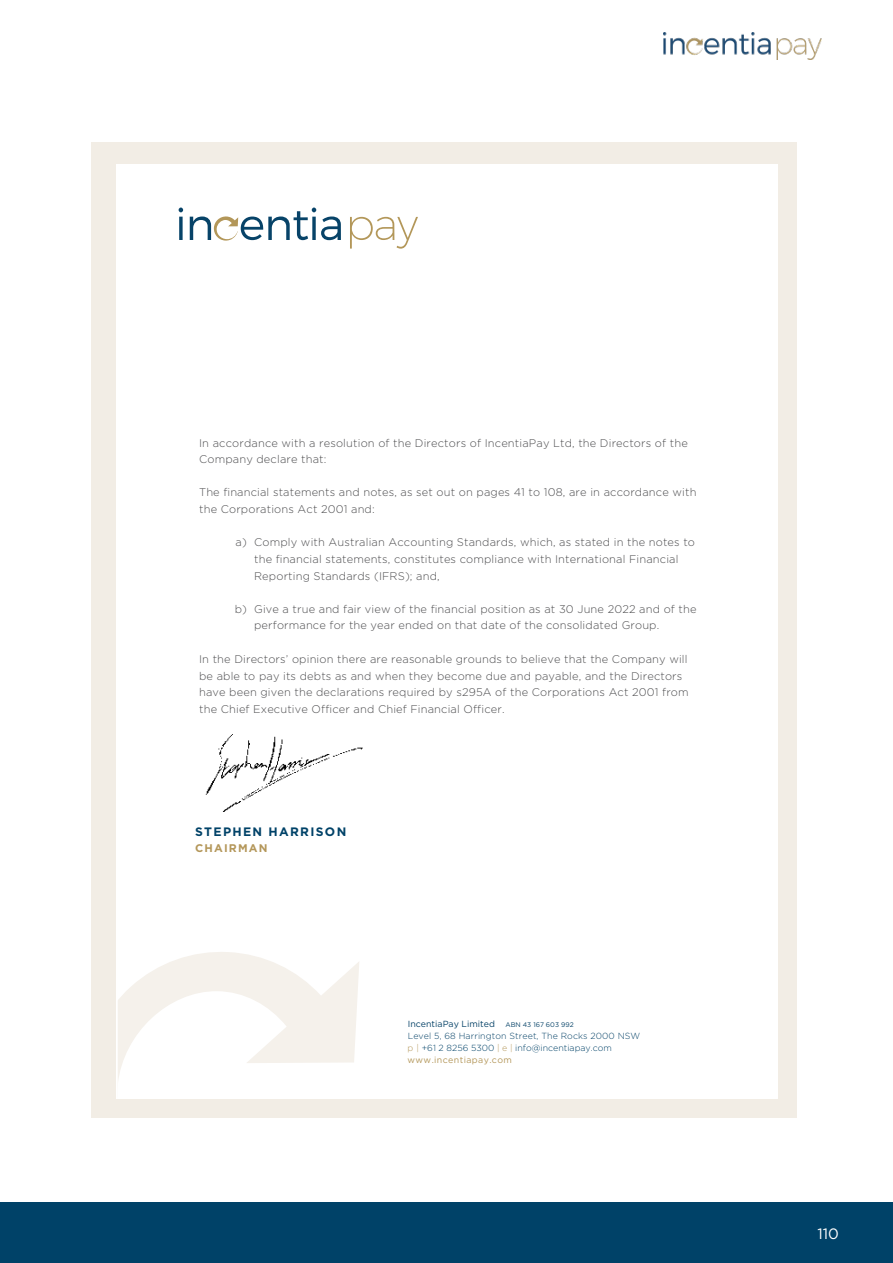
<style>
.page{position:relative;width:893px;height:1263px;background:#fff}
.page>*{position:absolute;margin:0;border:0;box-sizing:border-box;transform-origin:0 0}
.t1{font:15px "Gotham";color:#fff}
.t2{font:700 12.15px "Gotham";letter-spacing:.11em;color:#004268}
.t3{font:300 11.1px/16.6px "Gotham";letter-spacing:.015em;color:#4d4d4f}
.t4{font:700 11.1px "Gotham";letter-spacing:.105em;color:#b4975a}
.t5{font:300 8.85px/12.1px "Gotham";letter-spacing:.01em;color:#074368}
.t6{font:300 8.85px "Gotham";color:#004268}
.t7{font:8.85px "Gotham";letter-spacing:.045em;color:#b4975a}
.s1{font-weight:400}
.s2{font-weight:400;font-size:6.6px}
.s3{color:#b4975a}
</style>
<div class="page">
<img style="left:663px;top:33px;width:159px;height:27px">
<div style="left:0;top:1202px;width:893px;height:61px;background:#004268"></div>
<div style="left:91px;top:142px;width:706px;height:976px;background:#f2ede5"></div>
<div style="left:119px;top:167px;width:656px;height:929px;background:#fff"></div>
<svg style="left:119px;top:950px;width:240px;height:146px"></svg>
<svg style="left:179px;top:208px;width:4px;height:32px"></svg>
<svg style="left:350px;top:217px;width:68px;height:32px;background:#f0ebe0"></svg>
<svg style="left:190px;top:208px;width:151px;height:33px;background:#c5d1d7"></svg>
<img style="left:197px;top:727px;width:170px;height:93px">
<p class="t3" style="left:199px;top:434px;width:490px">In accordance with a resolution of the Directors of IncentiaPay Ltd, the Directors of the<br>Company declare that:</p>
<p class="t3" style="left:199px;top:484px;width:499px">The financial statements and notes, as set out on pages 41 to 108, are in accordance with the Corporations Act 2001 and:</p>
<p class="t3" style="left:254px;top:534px;width:442px;text-indent:-19px">a) Comply with Australian Accounting Standards, which, as stated in the notes to the financial statements, constitutes compliance with International Financial<br>Reporting Standards (IFRS); and,</p>
<p class="t3" style="left:254px;top:600px;width:444px;text-indent:-19px">b) Give a true and fair view of the financial position as at 30 June 2022 and of the performance for the year ended on that date of the consolidated Group.</p>
<p class="t3" style="left:199px;top:650px;width:491px">In the Directors’ opinion there are reasonable grounds to believe that the Company will be able to pay its debts as and when they become due and payable, and the Directors have been given the declarations required by s295A of the Corporations Act 2001 from the Chief Executive Officer and Chief Financial Officer.</p>
<p class="t2" style="left:195px;top:824px;width:153px">STEPHEN HARRISON</p>
<p class="t4" style="left:195px;top:841px;width:74px">CHAIRMAN</p>
<p class="t5" style="left:408px;top:1017px;width:234px"><span class="s1">IncentiaPay Limited</span> <span class="s2">ABN 43 167 603 992<br></span>Level 5, 68 Harrington Street, The Rocks 2000 NSW</p>
<p class="t7" style="left:408px;top:1054px;width:106px">www.incentiapay.com</p>
<p class="t6" style="left:407px;top:1042px;width:206px"><span class="s3">p |</span> +61 2 8256 5300 <span class="s3">| e |</span> info@incentiapay.com</p>
<h1 class="t1" style="left:817px;top:1224px;width:23px">110</h1>
</div>
